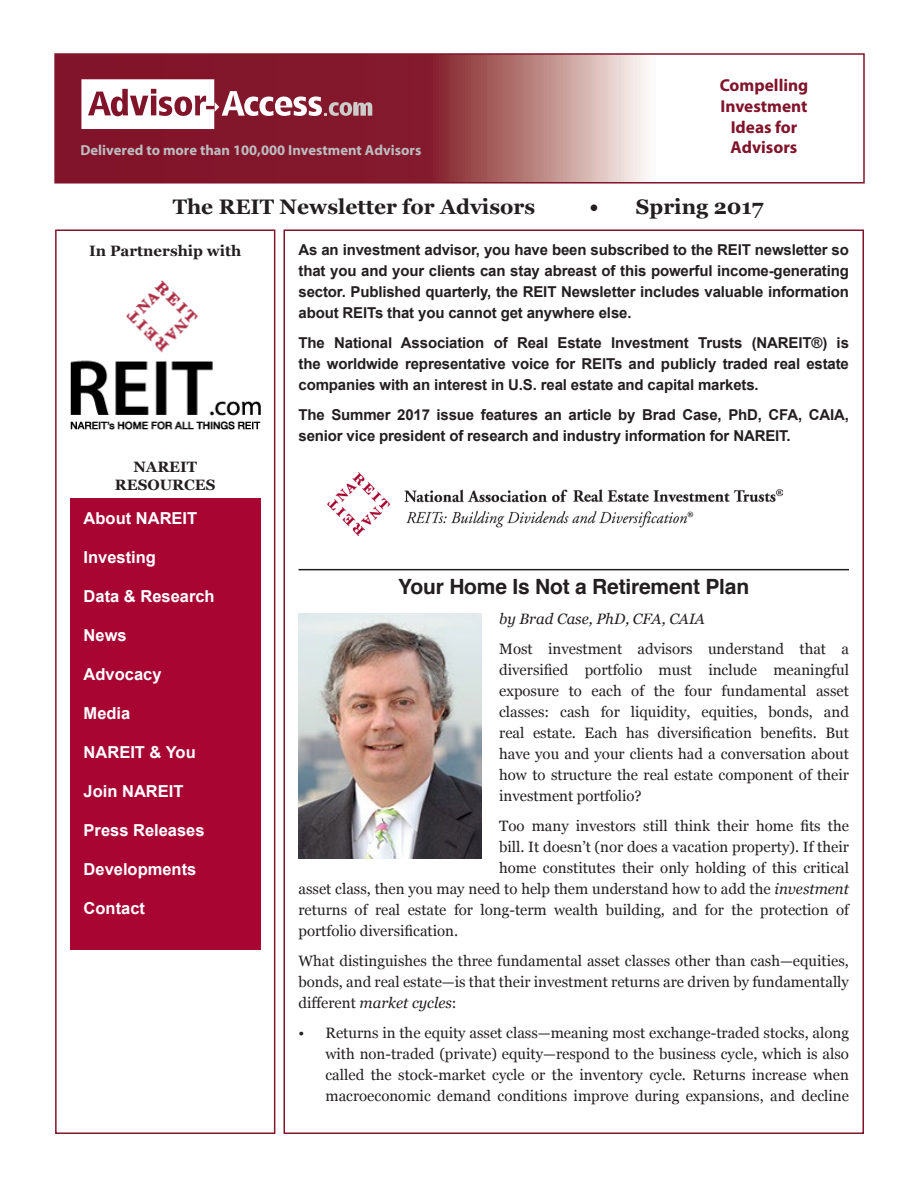
<style>
.page{position:relative;width:918px;height:1188px;background:#fff}
.page>*{position:absolute;margin:0;border:0;box-sizing:border-box;transform-origin:0 0}
.main_body{font:700 21px "Georgia";color:#231f20}
.head{font:700 21px "Helvetica";letter-spacing:-.01em;color:#231f20}
.t1{font:700 17.25px/20.7px "Myriad Pro";color:#81132a;text-align:center}
.t2{font:700 16.5px "Arial";color:#fff}
.main_body-2{font:15px/21px "Georgia";color:#231f20;text-align:justify}
.main_intro{font:700 15px/21px "Arial";letter-spacing:-.01em;color:#231f20;text-align:justify}
.side_body{font:700 15px/18px "Georgia";color:#231f20;text-align:center}
.main_body-3{font:italic 15px "Georgia";color:#231f20}
.t3{font:700 14.55px "Myriad Pro";color:#bcbdc0}
.s1{font-style:italic}
</style>
<div class="page">
<hr style="left:298px;top:569px;width:551px;height:1px;background:#231f20">
<div style="left:55px;top:230px;width:220px;height:904px;border:2px solid #81152a"></div>
<img style="left:327px;top:472px;width:455px;height:64px">
<img style="left:71px;top:280px;width:189px;height:150px">
<div style="left:70px;top:498px;width:190px;height:452px;background:#a80532"></div>
<svg style="left:57px;top:56px;width:589px;height:125px;background:#9d4a55"></svg>
<svg style="left:81px;top:79px;width:291px;height:50px"></svg>
<div style="left:54px;top:53px;width:811px;height:131px;border:2px solid #81152a"></div>
<img style="left:298px;top:614px;width:183px;height:245px">
<p class="t3" style="left:80px;top:140px;width:342px">Delivered to more than 100,000 Investment Advisors</p>
<p class="t1" style="left:720px;top:74px;width:90px">Compelling<br>Investment<br>Ideas for<br>Advisors</p>
<p class="main_body" style="left:173px;top:191px;width:364px">The REIT Newsletter for Advisors</p>
<p class="main_body" style="left:590px;top:191px;width:175px">• Spring 2017</p>
<p class="side_body" style="left:89px;top:241px;width:154px">In Partnership with</p>
<p class="side_body" style="left:115px;top:457px;width:102px">NAREIT<br>RESOURCES</p>
<p class="t2" style="left:84px;top:507px;width:115px">About NAREIT</p>
<p class="t2" style="left:84px;top:546px;width:74px">Investing</p>
<p class="t2" style="left:84px;top:585px;width:133px">Data &amp; Research</p>
<p class="t2" style="left:84px;top:624px;width:45px">News</p>
<p class="t2" style="left:84px;top:663px;width:79px">Advocacy</p>
<p class="t2" style="left:84px;top:702px;width:48px">Media</p>
<p class="t2" style="left:84px;top:741px;width:114px">NAREIT &amp; You</p>
<p class="t2" style="left:84px;top:780px;width:101px">Join NAREIT</p>
<p class="t2" style="left:84px;top:819px;width:123px">Press Releases</p>
<p class="t2" style="left:84px;top:858px;width:114px">Developments</p>
<p class="t2" style="left:84px;top:897px;width:63px">Contact</p>
<p class="main_intro" style="left:298px;top:240px;width:552px">As an investment advisor, you have been subscribed to the REIT newsletter so that you and your clients can stay abreast of this powerful income-generating sector. Published quarterly, the REIT Newsletter includes valuable information about REITs that you cannot get anywhere else.</p>
<p class="main_intro" style="left:298px;top:333px;width:552px">The National Association of Real Estate Investment Trusts (NAREIT®) is the worldwide representative voice for REITs and publicly traded real estate companies with an interest in U.S. real estate and capital markets.</p>
<p class="main_intro" style="left:298px;top:405px;width:552px">The Summer 2017 issue features an article by Brad Case, PhD, CFA, CAIA, senior vice president of research and industry information for NAREIT.</p>
<p class="head" style="left:398px;top:570px;width:352px">Your Home Is Not a Retirement Plan</p>
<p class="main_body-3" style="left:499px;top:608px;width:207px">by Brad Case, PhD, CFA, CAIA</p>
<p class="main_body-2" style="left:499px;top:638px;width:351px">Most investment advisors understand that a diversified portfolio must include meaningful exposure to each of the four fundamental asset classes: cash for liquidity, equities, bonds, and real estate. Each has diversification benefits. But have you and your clients had a conversation about how to structure the real estate component of their investment portfolio?</p>
<p class="main_body-2" style="left:499px;top:815px;width:351px">Too many investors still think their home fits the</p>
<p class="main_body-2" style="left:499px;top:836px;width:351px">bill. It doesn’t (nor does a vacation property). If their</p>
<p class="main_body-2" style="left:499px;top:857px;width:351px">home constitutes their only holding of this critical</p>
<p class="main_body-2" style="left:298px;top:878px;width:552px">asset class, then you may need to help them understand how to add the <span class="s1">investment</span></p>
<p class="main_body-2" style="left:298px;top:899px;width:552px">returns of real estate for long-term wealth building, and for the protection of</p>
<p class="main_body-2" style="left:298px;top:920px;width:161px">portfolio diversification.</p>
<p class="main_body-2" style="left:298px;top:950px;width:552px">What distinguishes the three fundamental asset classes other than cash—equities, bonds, and real estate—is that their investment returns are driven by fundamentally different <span class="s1">market cycles</span>:</p>
<p class="main_body-2" style="left:326px;top:1022px;width:525px;text-indent:-27px">• Returns in the equity asset class—meaning most exchange-traded stocks, along with non-traded (private) equity—respond to the business cycle, which is also called the stock-market cycle or the inventory cycle. Returns increase when macroeconomic demand conditions improve during expansions, and decline</p>
</div>
